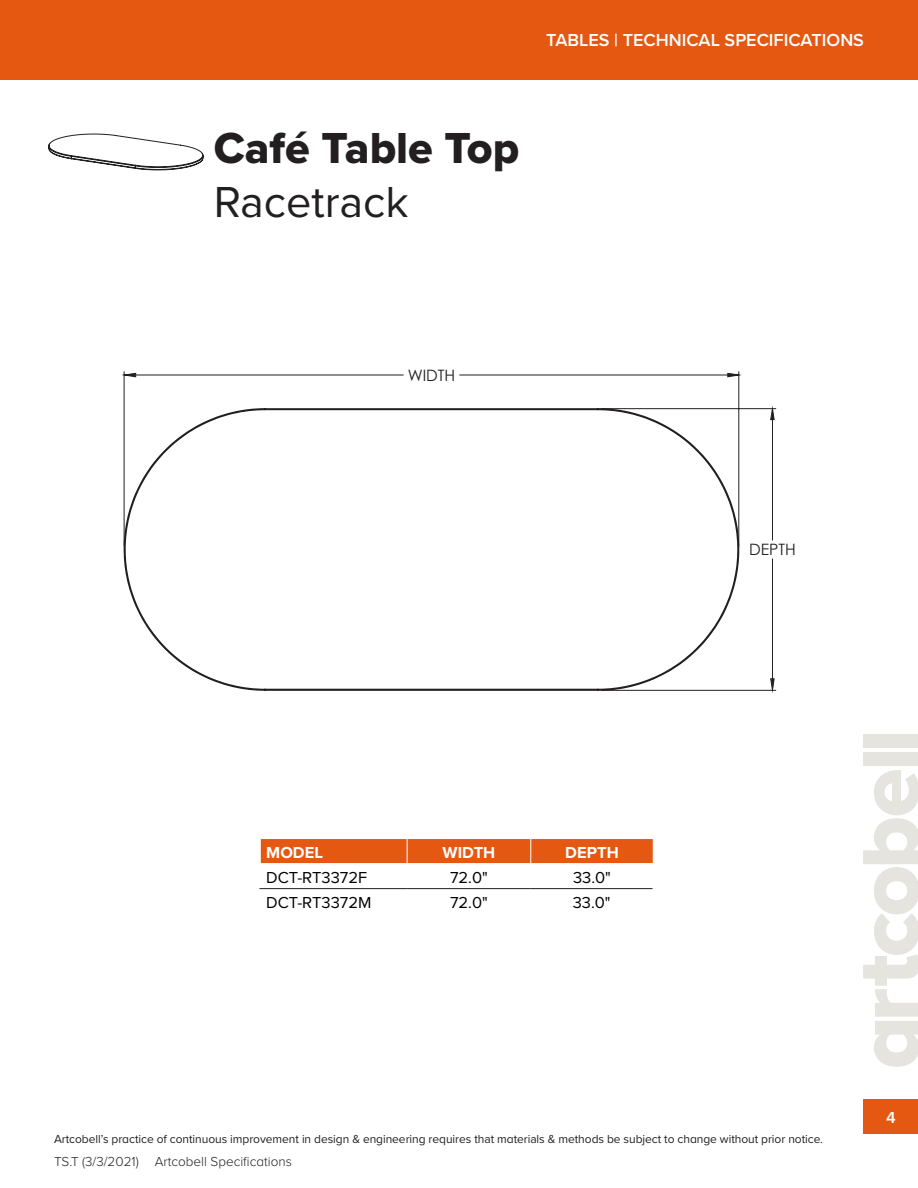
<style>
.page{position:relative;width:918px;height:1188px;background:#fff}
.page>*{position:absolute;margin:0;border:0;box-sizing:border-box;transform-origin:0 0}
.t1{font:45px "Proxima Nova Extrabld";color:#231f20}
.t2{font:45px "Proxima Nova";color:#231f20}
.t3{font:600 18px "Proxima Nova";color:#fff}
.t4{font:16.5px "Proxima Nova";color:#000}
.t5{font:700 16.5px "Proxima Nova";color:#fff}
.bullet_text{font:600 16.5px "Proxima Nova";color:#fff}
.t6{font:15.75px "Century Gothic";color:#231f20}
.t7{font:300 13.5px "Proxima Nova";color:#231f20}
.t8{font:12px "Proxima Nova";letter-spacing:-.005em;color:#231f20}
</style>
<div class="page">
<div style="left:0;top:0;width:918px;height:80px;background:#e45812"></div>
<div style="left:863px;top:1099px;width:55px;height:35px;background:#e45812"></div>
<svg style="left:863px;top:770px;width:55px;height:297px"></svg>
<div style="left:863px;top:752px;width:55px;height:14px;background:#e6e4df"></div>
<div style="left:863px;top:734px;width:55px;height:14px;background:#e6e4df"></div>
<svg style="left:49px;top:134px;width:154px;height:36px"></svg>
<hr style="left:601px;top:690px;width:175px;height:1px;background:#231f20">
<hr style="left:601px;top:408px;width:175px;height:1px;background:#231f20">
<hr style="left:738px;top:372px;width:1px;height:174px;background:#231f20">
<hr style="left:124px;top:372px;width:1px;height:174px;background:#231f20">
<svg style="left:771px;top:409px;width:3px;height:281px"></svg>
<svg style="left:124px;top:373px;width:615px;height:4px"></svg>
<svg style="left:123px;top:408px;width:617px;height:283px"></svg>
<hr style="left:260px;top:888px;width:147px;height:1px;background:#231f20">
<hr style="left:407px;top:888px;width:124px;height:1px;background:#231f20">
<hr style="left:531px;top:888px;width:122px;height:1px;background:#231f20">
<div style="left:260px;top:839px;width:394px;height:25px;background:#e45812"></div>
<hr style="left:260px;top:863px;width:147px;height:1px;background:#fff">
<hr style="left:407px;top:863px;width:124px;height:1px;background:#fff">
<hr style="left:531px;top:863px;width:122px;height:1px;background:#fff">
<h2 class="t3" style="left:546px;top:26px;width:319px">TABLES | TECHNICAL SPECIFICATIONS</h2>
<p class="t1" style="left:214px;top:114px;width:307px">Café Table Top</p>
<p class="t2" style="left:214px;top:168px;width:196px">Racetrack</p>
<h3 class="t6" style="left:408px;top:364px;width:49px">WIDTH</h3>
<h3 class="t6" style="left:749px;top:539px;width:48px">DEPTH</h3>
<p class="t5" style="left:266px;top:840px;width:58px">MODEL</p>
<p class="t5" style="left:443px;top:840px;width:54px">WIDTH</p>
<p class="t5" style="left:565px;top:840px;width:55px">DEPTH</p>
<p class="t4" style="left:266px;top:865px;width:102px">DCT-RT3372F</p>
<p class="t4" style="left:450px;top:865px;width:39px">72.0"</p>
<p class="t4" style="left:573px;top:865px;width:39px">33.0"</p>
<p class="t4" style="left:266px;top:890px;width:107px">DCT-RT3372M</p>
<p class="t4" style="left:450px;top:890px;width:39px">72.0"</p>
<p class="t4" style="left:573px;top:890px;width:39px">33.0"</p>
<p class="t8" style="left:54px;top:1131px;width:771px">Artcobell’s practice of continuous improvement in design &amp; engineering requires that materials &amp; methods be subject to change without prior notice.</p>
<p class="t7" style="left:54px;top:1151px;width:86px">TS.T (3/3/2021)</p>
<p class="t7" style="left:155px;top:1151px;width:139px">Artcobell Specifications</p>
<p class="bullet_text" style="left:886px;top:1105px;width:11px">4</p>
</div>
